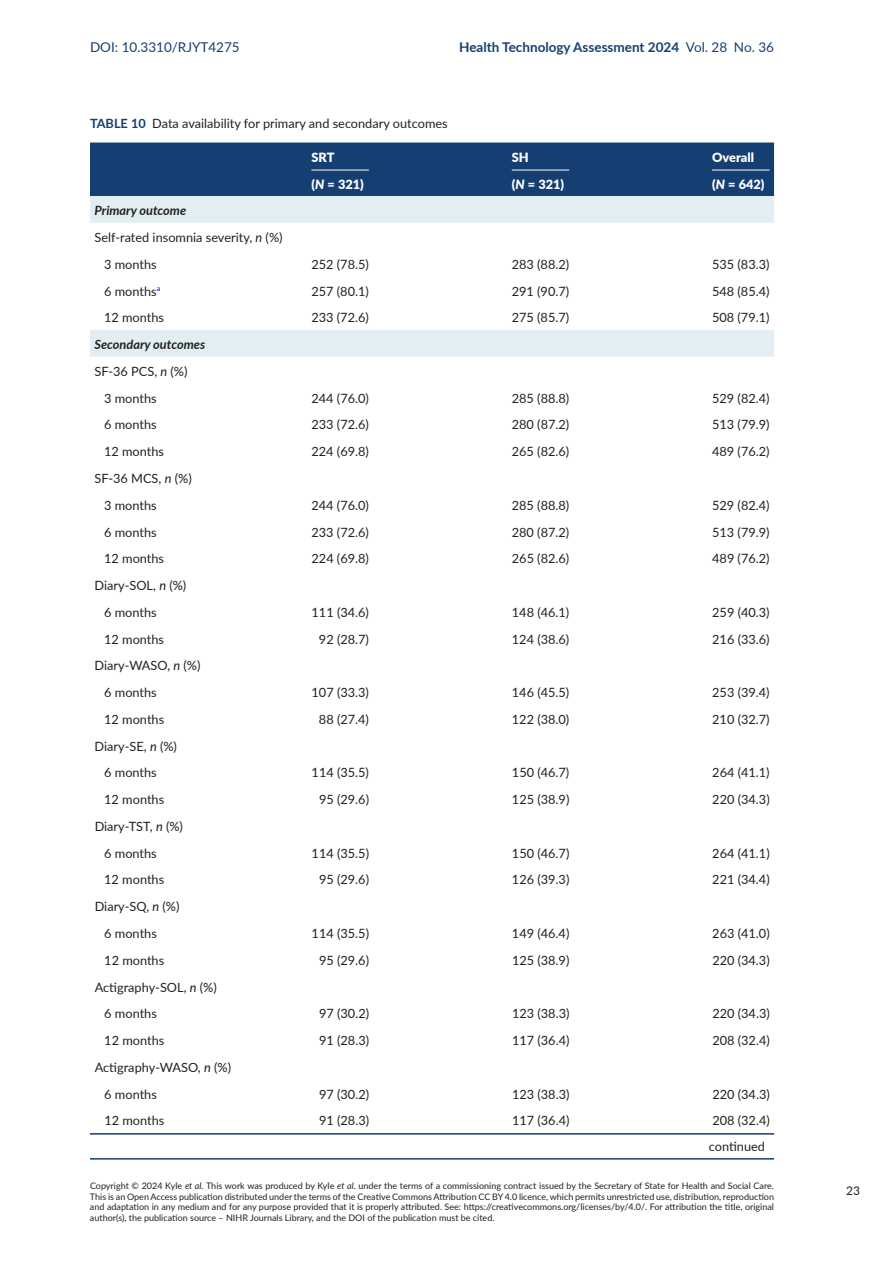
<style>
.page{position:relative;width:893px;height:1263px;background:#fff}
.page>*{position:absolute;margin:0;border:0;box-sizing:border-box;transform-origin:0 0}
.t1{font:700 13.5px "Lato";color:#153f72}
.t2{font:13.5px "Lato";color:#153f72}
.t3{font:12.75px/26.7px "Lato";color:#231f20}
.t4{font:900 12.75px "Lato";color:#fff}
.t5{font:italic 700 12.75px "Lato";color:#231f20}
.t6{font:12px "Lato";color:#231f20}
.t7{font:9px/10.5px "Lato";color:#231f20;text-align:justify}
.s1{font-weight:400}
.s2{font-weight:700;color:#153f72}
.s3{font-style:italic}
</style>
<div class="page">
<div style="left:90px;top:142px;width:684px;height:54px;background:#153f72"></div>
<svg style="left:90px;top:196px;width:684px;height:161px"></svg>
<hr style="left:311px;top:170px;width:58px;height:1px;background:#fff">
<hr style="left:512px;top:170px;width:57px;height:1px;background:#fff">
<hr style="left:712px;top:170px;width:57px;height:1px;background:#fff">
<hr style="left:90px;top:1158px;width:684px;height:1px;background:#153f72">
<hr style="left:90px;top:1133px;width:684px;height:1px;background:#153f72">
<p class="t2" style="left:90px;top:37px;width:151px">DOI: 10.3310/RJYT4275</p>
<p class="t1" style="left:459px;top:37px;width:316px">Health Technology Assessment 2024 <span class="s1">Vol. 28 No. 36</span></p>
<p class="t3" style="left:90px;top:109px;width:359px"><span class="s2">TABLE 10</span> Data availability for primary and secondary outcomes</p>
<p class="t4" style="left:311px;top:148px;width:25px">SRT</p>
<p class="t4" style="left:512px;top:148px;width:18px">SH</p>
<p class="t4" style="left:712px;top:148px;width:43px">Overall</p>
<p class="t4" style="left:311px;top:174px;width:54px">(<span class="s3">N</span> = 321)</p>
<p class="t4" style="left:512px;top:174px;width:54px">(<span class="s3">N</span> = 321)</p>
<p class="t4" style="left:712px;top:174px;width:54px">(<span class="s3">N</span> = 642)</p>
<p class="t5" style="left:95px;top:201px;width:93px">Primary outcome</p>
<p class="t3" style="left:95px;top:224px;width:190px">Self-rated insomnia severity, <span class="s3">n</span> (%)</p>
<p class="t3" style="left:104px;top:250px;width:54px">3 months</p>
<p class="t3" style="left:311px;top:250px;width:59px">252 (78.5)</p>
<p class="t3" style="left:512px;top:250px;width:59px">283 (88.2)</p>
<p class="t3" style="left:712px;top:250px;width:59px">535 (83.3)</p>
<p class="t3" style="left:104px;top:277px;width:58px">6 months<sup>a</sup></p>
<p class="t3" style="left:311px;top:277px;width:59px">257 (80.1)</p>
<p class="t3" style="left:512px;top:277px;width:59px">291 (90.7)</p>
<p class="t3" style="left:712px;top:277px;width:59px">548 (85.4)</p>
<p class="t3" style="left:104px;top:304px;width:61px">12 months</p>
<p class="t3" style="left:311px;top:304px;width:59px">233 (72.6)</p>
<p class="t3" style="left:512px;top:304px;width:59px">275 (85.7)</p>
<p class="t3" style="left:712px;top:304px;width:59px">508 (79.1)</p>
<p class="t5" style="left:95px;top:335px;width:112px">Secondary outcomes</p>
<p class="t3" style="left:95px;top:357px;width:95px">SF-36 PCS, <span class="s3">n</span> (%)</p>
<p class="t3" style="left:104px;top:384px;width:54px">3 months</p>
<p class="t3" style="left:311px;top:384px;width:59px">244 (76.0)</p>
<p class="t3" style="left:512px;top:384px;width:59px">285 (88.8)</p>
<p class="t3" style="left:712px;top:384px;width:59px">529 (82.4)</p>
<p class="t3" style="left:104px;top:411px;width:54px">6 months</p>
<p class="t3" style="left:311px;top:411px;width:59px">233 (72.6)</p>
<p class="t3" style="left:512px;top:411px;width:59px">280 (87.2)</p>
<p class="t3" style="left:712px;top:411px;width:59px">513 (79.9)</p>
<p class="t3" style="left:104px;top:438px;width:61px">12 months</p>
<p class="t3" style="left:311px;top:438px;width:59px">224 (69.8)</p>
<p class="t3" style="left:512px;top:438px;width:59px">265 (82.6)</p>
<p class="t3" style="left:712px;top:438px;width:59px">489 (76.2)</p>
<p class="t3" style="left:104px;top:464px;width:89px;text-indent:-10px">SF-36 MCS, <span class="s3">n</span> (%)<br>3 months</p>
<p class="t3" style="left:311px;top:491px;width:59px">244 (76.0)</p>
<p class="t3" style="left:512px;top:491px;width:59px">285 (88.8)</p>
<p class="t3" style="left:712px;top:491px;width:59px">529 (82.4)</p>
<p class="t3" style="left:104px;top:518px;width:54px">6 months</p>
<p class="t3" style="left:312px;top:518px;width:59px">233 (72.6)</p>
<p class="t3" style="left:512px;top:518px;width:59px">280 (87.2)</p>
<p class="t3" style="left:712px;top:518px;width:59px">513 (79.9)</p>
<p class="t3" style="left:104px;top:545px;width:61px">12 months</p>
<p class="t3" style="left:312px;top:545px;width:59px">224 (69.8)</p>
<p class="t3" style="left:512px;top:545px;width:59px">265 (82.6)</p>
<p class="t3" style="left:712px;top:545px;width:59px">489 (76.2)</p>
<p class="t3" style="left:104px;top:571px;width:84px;text-indent:-10px">Diary-SOL, <span class="s3">n</span> (%)<br>6 months</p>
<p class="t3" style="left:312px;top:598px;width:59px">111 (34.6)</p>
<p class="t3" style="left:512px;top:598px;width:59px">148 (46.1)</p>
<p class="t3" style="left:712px;top:598px;width:59px">259 (40.3)</p>
<p class="t3" style="left:104px;top:625px;width:61px">12 months</p>
<p class="t3" style="left:319px;top:625px;width:52px">92 (28.7)</p>
<p class="t3" style="left:512px;top:625px;width:59px">124 (38.6)</p>
<p class="t3" style="left:712px;top:625px;width:59px">216 (33.6)</p>
<p class="t3" style="left:104px;top:652px;width:98px;text-indent:-10px">Diary-WASO, <span class="s3">n</span> (%)<br>6 months</p>
<p class="t3" style="left:312px;top:678px;width:59px">107 (33.3)</p>
<p class="t3" style="left:512px;top:678px;width:59px">146 (45.5)</p>
<p class="t3" style="left:712px;top:678px;width:59px">253 (39.4)</p>
<p class="t3" style="left:104px;top:705px;width:61px">12 months</p>
<p class="t3" style="left:319px;top:705px;width:52px">88 (27.4)</p>
<p class="t3" style="left:512px;top:705px;width:59px">122 (38.0)</p>
<p class="t3" style="left:712px;top:705px;width:59px">210 (32.7)</p>
<p class="t3" style="left:104px;top:732px;width:74px;text-indent:-10px">Diary-SE, <span class="s3">n</span> (%)<br>6 months</p>
<p class="t3" style="left:312px;top:759px;width:59px">114 (35.5)</p>
<p class="t3" style="left:512px;top:759px;width:59px">150 (46.7)</p>
<p class="t3" style="left:712px;top:759px;width:59px">264 (41.1)</p>
<p class="t3" style="left:104px;top:786px;width:61px">12 months</p>
<p class="t3" style="left:319px;top:786px;width:52px">95 (29.6)</p>
<p class="t3" style="left:512px;top:786px;width:59px">125 (38.9)</p>
<p class="t3" style="left:712px;top:786px;width:59px">220 (34.3)</p>
<p class="t3" style="left:104px;top:812px;width:80px;text-indent:-10px">Diary-TST, <span class="s3">n</span> (%)<br>6 months</p>
<p class="t3" style="left:312px;top:839px;width:59px">114 (35.5)</p>
<p class="t3" style="left:512px;top:839px;width:59px">150 (46.7)</p>
<p class="t3" style="left:712px;top:839px;width:59px">264 (41.1)</p>
<p class="t3" style="left:104px;top:866px;width:61px">12 months</p>
<p class="t3" style="left:319px;top:866px;width:52px">95 (29.6)</p>
<p class="t3" style="left:512px;top:866px;width:59px">126 (39.3)</p>
<p class="t3" style="left:712px;top:866px;width:59px">221 (34.4)</p>
<p class="t3" style="left:104px;top:893px;width:77px;text-indent:-10px">Diary-SQ, <span class="s3">n</span> (%)<br>6 months</p>
<p class="t3" style="left:312px;top:919px;width:59px">114 (35.5)</p>
<p class="t3" style="left:512px;top:919px;width:59px">149 (46.4)</p>
<p class="t3" style="left:712px;top:919px;width:59px">263 (41.0)</p>
<p class="t3" style="left:104px;top:946px;width:61px">12 months</p>
<p class="t3" style="left:319px;top:946px;width:52px">95 (29.6)</p>
<p class="t3" style="left:512px;top:946px;width:59px">125 (38.9)</p>
<p class="t3" style="left:712px;top:946px;width:59px">220 (34.3)</p>
<p class="t3" style="left:104px;top:973px;width:114px;text-indent:-10px">Actigraphy-SOL, <span class="s3">n</span> (%)<br>6 months</p>
<p class="t3" style="left:319px;top:1000px;width:52px">97 (30.2)</p>
<p class="t3" style="left:512px;top:1000px;width:59px">123 (38.3)</p>
<p class="t3" style="left:712px;top:1000px;width:59px">220 (34.3)</p>
<p class="t3" style="left:104px;top:1026px;width:61px">12 months</p>
<p class="t3" style="left:319px;top:1026px;width:52px">91 (28.3)</p>
<p class="t3" style="left:512px;top:1026px;width:59px">117 (36.4)</p>
<p class="t3" style="left:712px;top:1026px;width:59px">208 (32.4)</p>
<p class="t3" style="left:104px;top:1053px;width:128px;text-indent:-10px">Actigraphy-WASO, <span class="s3">n</span> (%)<br>6 months</p>
<p class="t3" style="left:319px;top:1080px;width:52px">97 (30.2)</p>
<p class="t3" style="left:512px;top:1080px;width:59px">123 (38.3)</p>
<p class="t3" style="left:712px;top:1080px;width:59px">220 (34.3)</p>
<p class="t3" style="left:104px;top:1107px;width:61px">12 months</p>
<p class="t3" style="left:319px;top:1107px;width:52px">91 (28.3)</p>
<p class="t3" style="left:512px;top:1107px;width:59px">117 (36.4)</p>
<p class="t3" style="left:709px;top:1107px;width:62px;line-height:25.8px">208 (32.4) continued</p>
<p class="t7" style="left:90px;top:1180px;width:686px">Copyright © 2024 Kyle <span class="s3">et al.</span> This work was produced by Kyle <span class="s3">et al</span>. under the terms of a commissioning contract issued by the Secretary of State for Health and Social Care.<br>This is an Open Access publication distributed under the terms of the Creative Commons Attribution CC BY 4.0 licence, which permits unrestricted use, distribution, reproduction and adaptation in any medium and for any purpose provided that it is properly attributed. See: https://creativecommons.org/licenses/by/4.0/. For attribution the title, original author(s), the publication source – NIHR Journals Library, and the DOI of the publication must be cited.</p>
<p class="t6" style="left:846px;top:1182px;width:15px">23</p>
</div>
